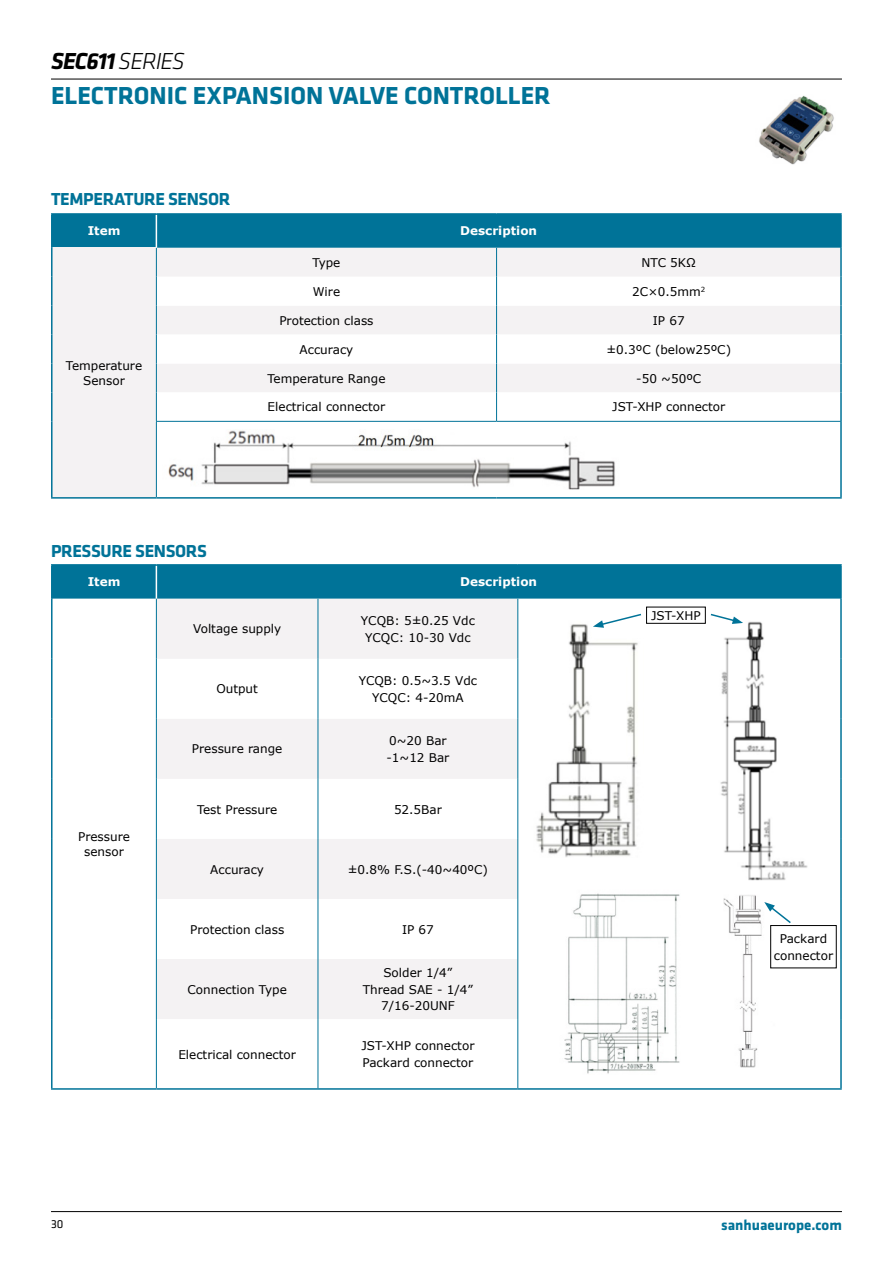
<style>
.page{position:relative;width:893px;height:1263px;background:#fff}
.page>*{position:absolute;margin:0;border:0;box-sizing:border-box;transform-origin:0 0}
.t1{font:700 25.5px "Klavika";color:#007398}
.t2{font:italic 700 24px "Klavika";letter-spacing:-.04em;color:#000}
.t3{font:700 18px "Klavika";letter-spacing:-.02em;color:#007398}
.t4{font:700 15px "Klavika";color:#007398}
.t5{font:12px/16.5px "Verdana";color:#000;text-align:center}
.t6{font:700 12px "Verdana";color:#fff}
.t7{font:12px "Klavika";color:#000}
.s1{font-weight:300}
</style>
<div class="page">
<hr style="left:51px;top:1211px;width:791px;height:1px;background:#000">
<hr style="left:51px;top:79px;width:791px;height:1px;background:#000">
<img style="left:759px;top:95px;width:75px;height:70px">
<div style="left:53px;top:566px;width:787px;height:33px;background:#007398"></div>
<svg style="left:157px;top:599px;width:360px;height:420px;fill:#f4f2f3"></svg>
<hr style="left:840px;top:566px;width:2px;height:33px;background:#007398">
<hr style="left:51px;top:1088px;width:105px;height:2px;background:#007398">
<hr style="left:156px;top:566px;width:1px;height:33px;background:#fff">
<hr style="left:51px;top:566px;width:2px;height:33px;background:#007398">
<hr style="left:51px;top:564px;width:105px;height:2px;background:#007398">
<hr style="left:156px;top:564px;width:162px;height:2px;background:#007398">
<hr style="left:318px;top:564px;width:200px;height:2px;background:#007398">
<hr style="left:518px;top:564px;width:324px;height:2px;background:#007398">
<hr style="left:51px;top:599px;width:2px;height:60px;background:#007398">
<hr style="left:51px;top:659px;width:2px;height:60px;background:#007398">
<hr style="left:51px;top:719px;width:2px;height:60px;background:#007398">
<hr style="left:51px;top:779px;width:2px;height:60px;background:#007398">
<hr style="left:51px;top:839px;width:2px;height:60px;background:#007398">
<hr style="left:51px;top:899px;width:2px;height:60px;background:#007398">
<hr style="left:51px;top:959px;width:2px;height:60px;background:#007398">
<hr style="left:51px;top:1019px;width:2px;height:69px;background:#007398">
<hr style="left:156px;top:599px;width:1px;height:60px;background:#007398">
<hr style="left:318px;top:599px;width:1px;height:60px;background:#007398">
<hr style="left:517px;top:599px;width:1px;height:60px;background:#007398">
<hr style="left:840px;top:599px;width:2px;height:60px;background:#007398">
<hr style="left:840px;top:659px;width:2px;height:60px;background:#007398">
<hr style="left:840px;top:719px;width:2px;height:60px;background:#007398">
<hr style="left:840px;top:779px;width:2px;height:60px;background:#007398">
<hr style="left:840px;top:839px;width:2px;height:60px;background:#007398">
<hr style="left:840px;top:899px;width:2px;height:60px;background:#007398">
<hr style="left:840px;top:959px;width:2px;height:60px;background:#007398">
<hr style="left:156px;top:659px;width:1px;height:60px;background:#007398">
<hr style="left:318px;top:659px;width:1px;height:60px;background:#007398">
<hr style="left:517px;top:659px;width:1px;height:60px;background:#007398">
<hr style="left:156px;top:719px;width:1px;height:60px;background:#007398">
<hr style="left:318px;top:719px;width:1px;height:60px;background:#007398">
<hr style="left:517px;top:719px;width:1px;height:60px;background:#007398">
<hr style="left:156px;top:779px;width:1px;height:60px;background:#007398">
<hr style="left:318px;top:779px;width:1px;height:60px;background:#007398">
<hr style="left:517px;top:779px;width:1px;height:60px;background:#007398">
<hr style="left:156px;top:839px;width:1px;height:60px;background:#007398">
<hr style="left:318px;top:839px;width:1px;height:60px;background:#007398">
<hr style="left:517px;top:839px;width:1px;height:60px;background:#007398">
<hr style="left:156px;top:899px;width:1px;height:60px;background:#007398">
<hr style="left:318px;top:899px;width:1px;height:60px;background:#007398">
<hr style="left:517px;top:899px;width:1px;height:60px;background:#007398">
<hr style="left:156px;top:959px;width:1px;height:60px;background:#007398">
<hr style="left:318px;top:959px;width:1px;height:60px;background:#007398">
<hr style="left:517px;top:959px;width:1px;height:60px;background:#007398">
<hr style="left:156px;top:1019px;width:1px;height:69px;background:#007398">
<hr style="left:156px;top:1088px;width:162px;height:2px;background:#007398">
<hr style="left:318px;top:1019px;width:1px;height:69px;background:#007398">
<hr style="left:318px;top:1088px;width:200px;height:2px;background:#007398">
<hr style="left:517px;top:1019px;width:1px;height:69px;background:#007398">
<hr style="left:840px;top:1019px;width:2px;height:69px;background:#007398">
<hr style="left:518px;top:1088px;width:324px;height:2px;background:#007398">
<img style="left:536px;top:624px;width:102px;height:233px">
<img style="left:720px;top:621px;width:88px;height:260px">
<div style="left:646px;top:607px;width:60px;height:17px;border:1px solid #000"></div>
<svg style="left:593px;top:613px;width:48px;height:15px"></svg>
<svg style="left:710px;top:613px;width:33px;height:11px"></svg>
<img style="left:564px;top:893px;width:116px;height:181px">
<img style="left:724px;top:895px;width:54px;height:172px">
<div style="left:770px;top:925px;width:67px;height:43px;border:1px solid #000"></div>
<svg style="left:764px;top:902px;width:27px;height:23px"></svg>
<div style="left:52px;top:248px;width:104px;height:250px;background:#f4f2f3"></div>
<hr style="left:840px;top:215px;width:2px;height:33px;background:#007398">
<hr style="left:51px;top:497px;width:105px;height:2px;background:#007398">
<hr style="left:840px;top:422px;width:2px;height:75px;background:#007398">
<hr style="left:51px;top:215px;width:2px;height:33px;background:#007398">
<hr style="left:51px;top:213px;width:105px;height:2px;background:#007398">
<hr style="left:156px;top:213px;width:341px;height:2px;background:#007398">
<hr style="left:497px;top:213px;width:345px;height:2px;background:#007398">
<hr style="left:51px;top:248px;width:2px;height:29px;background:#007398">
<hr style="left:51px;top:277px;width:2px;height:29px;background:#007398">
<hr style="left:51px;top:306px;width:2px;height:29px;background:#007398">
<hr style="left:51px;top:335px;width:2px;height:28px;background:#007398">
<hr style="left:51px;top:363px;width:2px;height:29px;background:#007398">
<hr style="left:51px;top:392px;width:2px;height:29px;background:#007398">
<hr style="left:51px;top:421px;width:2px;height:76px;background:#007398">
<hr style="left:840px;top:248px;width:2px;height:29px;background:#007398">
<hr style="left:840px;top:277px;width:2px;height:29px;background:#007398">
<hr style="left:840px;top:306px;width:2px;height:29px;background:#007398">
<hr style="left:840px;top:335px;width:2px;height:28px;background:#007398">
<hr style="left:840px;top:363px;width:2px;height:29px;background:#007398">
<svg style="left:52px;top:214px;width:789px;height:207px"></svg>
<hr style="left:840px;top:392px;width:2px;height:29px;background:#007398">
<hr style="left:156px;top:422px;width:1px;height:75px;background:#007398">
<hr style="left:156px;top:421px;width:341px;height:1px;background:#007398">
<hr style="left:497px;top:421px;width:345px;height:1px;background:#007398">
<hr style="left:156px;top:497px;width:341px;height:2px;background:#007398">
<hr style="left:497px;top:497px;width:345px;height:2px;background:#007398">
<img style="left:168px;top:430px;width:447px;height:60px">
<h2 class="t2" style="left:51px;top:48px;width:135px">SEC611 <span class="s1">SERIES</span></h2>
<h1 class="t1" style="left:51px;top:82px;width:501px">ELECTRONIC EXPANSION VALVE CONTROLLER</h1>
<h3 class="t3" style="left:51px;top:189px;width:181px">TEMPERATURE SENSOR</h3>
<p class="t6" style="left:88px;top:223px;width:34px">Item</p>
<p class="t6" style="left:460px;top:223px;width:78px">Description</p>
<p class="t5" style="left:66px;top:359px;width:78px;line-height:14.4px">Temperature<br>Sensor</p>
<h3 class="t3" style="left:51px;top:541px;width:157px">PRESSURE SENSORS</h3>
<p class="t5" style="left:312px;top:254px;width:29px">Type</p>
<p class="t5" style="left:641px;top:254px;width:56px">NTC 5KΩ</p>
<p class="t5" style="left:313px;top:283px;width:29px">Wire</p>
<p class="t5" style="left:632px;top:283px;width:75px">2C×0.5mm<sup>2</sup></p>
<p class="t5" style="left:279px;top:312px;width:96px">Protection class</p>
<p class="t5" style="left:653px;top:312px;width:33px">IP 67</p>
<p class="t5" style="left:300px;top:341px;width:55px">Accuracy</p>
<p class="t5" style="left:606px;top:341px;width:126px">±0.3ºC (below25ºC)</p>
<p class="t5" style="left:267px;top:370px;width:120px">Temperature Range</p>
<p class="t5" style="left:636px;top:370px;width:66px">-50 ~50ºC</p>
<p class="t5" style="left:268px;top:399px;width:119px">Electrical connector</p>
<p class="t5" style="left:612px;top:399px;width:115px">JST-XHP connector</p>
<p class="t6" style="left:88px;top:573px;width:34px">Item</p>
<p class="t6" style="left:460px;top:573px;width:78px">Description</p>
<p class="t5" style="left:193px;top:621px;width:90px">Voltage supply</p>
<p class="t5" style="left:361px;top:612px;width:115px">YCQB: 5±0.25 Vdc<br>YCQC: 10-30 Vdc</p>
<p class="t5" style="left:216px;top:681px;width:43px">Output</p>
<p class="t5" style="left:359px;top:672px;width:120px">YCQB: 0.5~3.5 Vdc<br>YCQC: 4-20mA</p>
<p class="t5" style="left:192px;top:741px;width:92px">Pressure range</p>
<p class="t5" style="left:386px;top:732px;width:64px;text-align:left">0~20 Bar -1~12 Bar</p>
<p class="t5" style="left:78px;top:829px;width:53px;line-height:14.4px">Pressure sensor</p>
<p class="t5" style="left:197px;top:801px;width:82px">Test Pressure</p>
<p class="t5" style="left:394px;top:801px;width:49px">52.5Bar</p>
<p class="t5" style="left:210px;top:861px;width:55px">Accuracy</p>
<p class="t5" style="left:348px;top:861px;width:142px">±0.8% F.S.(-40~40ºC)</p>
<p class="t5" style="left:190px;top:921px;width:96px">Protection class</p>
<p class="t5" style="left:402px;top:921px;width:33px">IP 67</p>
<p class="t5" style="left:187px;top:981px;width:101px">Connection Type</p>
<p class="t5" style="left:363px;top:964px;width:112px">Solder 1/4”<br>Thread SAE - 1/4”<br>7/16-20UNF</p>
<p class="t5" style="left:178px;top:1046px;width:119px">Electrical connector</p>
<p class="t5" style="left:361px;top:1037px;width:115px;text-align:left">JST-XHP connector<br>Packard connector</p>
<p class="t5" style="left:651px;top:607px;width:51px">JST-XHP</p>
<p class="t5" style="left:774px;top:930px;width:61px">Packard connector</p>
<p class="t7" style="left:51px;top:1217px;width:14px">30</p>
<p class="t4" style="left:721px;top:1217px;width:122px">sanhuaeurope.com</p>
</div>
